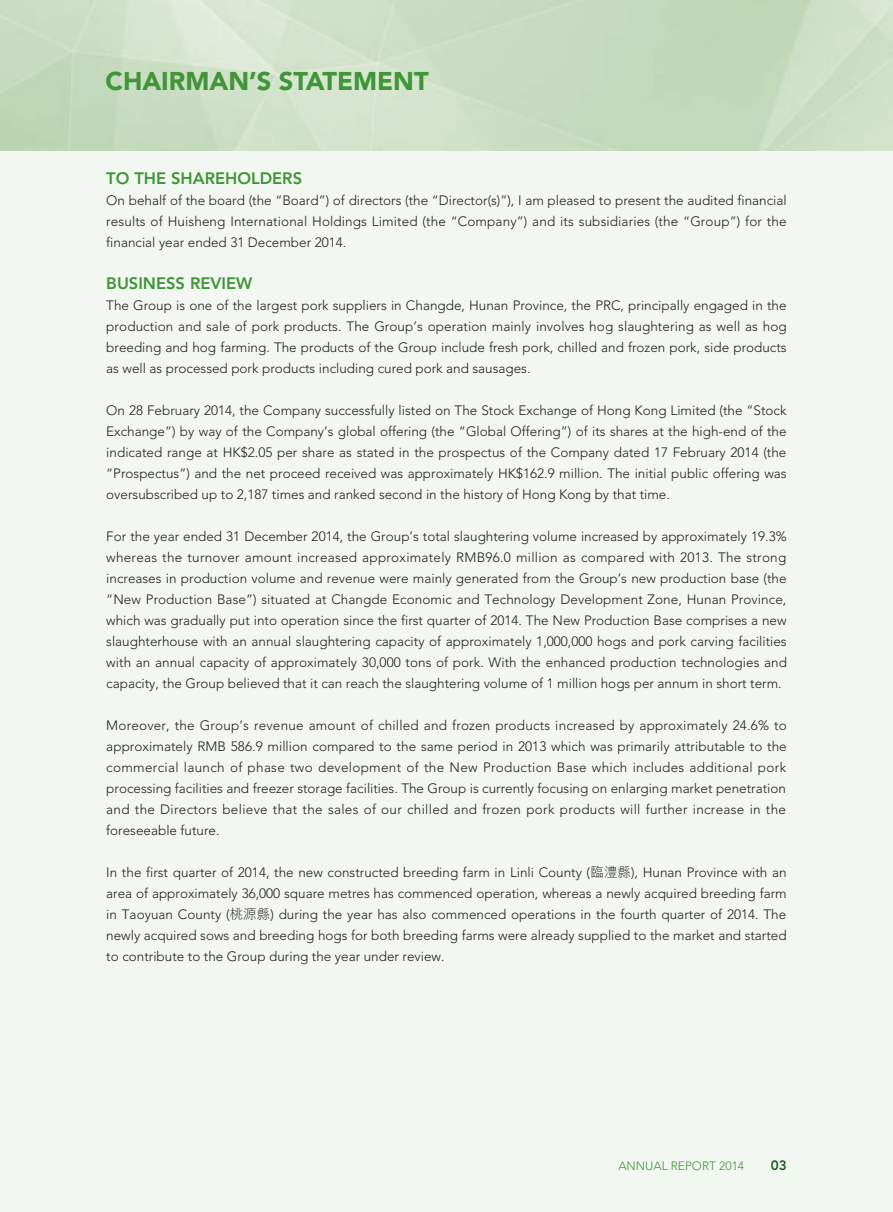
<style>
.page{position:relative;width:893px;height:1212px;background:#fff}
.page>*{position:absolute;margin:0;border:0;box-sizing:border-box;transform-origin:0 0}
.t1{font:900 25.5px "Avenir LT Std";color:#3f9537}
._01_H1{font:800 16.5px "Avenir LT Std";color:#3f9537}
._00_txt{font:300 13.5px/21px "Avenir LT Std";color:#231f20;text-align:justify}
.t2{font:800 13.5px "Avenir LT Std";color:#165d1b}
.t3{font:300 12px "Avenir LT Std";color:#3f9537}
.s1{font-family:"M Hei HK"}
</style>
<div class="page">
<div style="left:0;top:151px;width:893px;height:1061px;background:#f2f7f1"></div>
<p class="t1" style="left:106px;top:66px;width:325px">CHAIRMAN’S STATEMENT</p>
<p class="_01_H1" style="left:106px;top:168px;width:197px">TO THE SHAREHOLDERS</p>
<p class="_00_txt" style="left:106px;top:190px;width:682px">On behalf of the board (the “Board”) of directors (the “Director(s)”), I am pleased to present the audited financial results of Huisheng International Holdings Limited (the “Company”) and its subsidiaries (the “Group”) for the financial year ended 31 December 2014.</p>
<p class="_01_H1" style="left:106px;top:273px;width:148px">BUSINESS REVIEW</p>
<p class="_00_txt" style="left:106px;top:295px;width:682px">The Group is one of the largest pork suppliers in Changde, Hunan Province, the PRC, principally engaged in the production and sale of pork products. The Group’s operation mainly involves hog slaughtering as well as hog breeding and hog farming. The products of the Group include fresh pork, chilled and frozen pork, side products as well as processed pork products including cured pork and sausages.</p>
<p class="_00_txt" style="left:106px;top:400px;width:682px">On 28 February 2014, the Company successfully listed on The Stock Exchange of Hong Kong Limited (the “Stock Exchange”) by way of the Company’s global offering (the “Global Offering”) of its shares at the high-end of the indicated range at HK$2.05 per share as stated in the prospectus of the Company dated 17 February 2014 (the “Prospectus”) and the net proceed received was approximately HK$162.9 million. The initial public offering was oversubscribed up to 2,187 times and ranked second in the history of Hong Kong by that time.</p>
<p class="_00_txt" style="left:106px;top:526px;width:682px">For the year ended 31 December 2014, the Group’s total slaughtering volume increased by approximately 19.3% whereas the turnover amount increased approximately RMB96.0 million as compared with 2013. The strong increases in production volume and revenue were mainly generated from the Group’s new production base (the “New Production Base”) situated at Changde Economic and Technology Development Zone, Hunan Province, which was gradually put into operation since the first quarter of 2014. The New Production Base comprises a new slaughterhouse with an annual slaughtering capacity of approximately 1,000,000 hogs and pork carving facilities with an annual capacity of approximately 30,000 tons of pork. With the enhanced production technologies and capacity, the Group believed that it can reach the slaughtering volume of 1 million hogs per annum in short term.</p>
<p class="_00_txt" style="left:106px;top:715px;width:682px">Moreover, the Group’s revenue amount of chilled and frozen products increased by approximately 24.6% to approximately RMB 586.9 million compared to the same period in 2013 which was primarily attributable to the commercial launch of phase two development of the New Production Base which includes additional pork processing facilities and freezer storage facilities. The Group is currently focusing on enlarging market penetration and the Directors believe that the sales of our chilled and frozen pork products will further increase in the foreseeable future.</p>
<p class="_00_txt" style="left:106px;top:862px;width:682px">In the first quarter of 2014, the new constructed breeding farm in Linli County (<span class="s1">臨澧縣</span>), Hunan Province with an area of approximately 36,000 square metres has commenced operation, whereas a newly acquired breeding farm in Taoyuan County (<span class="s1">桃源縣</span>) during the year has also commenced operations in the fourth quarter of 2014. The newly acquired sows and breeding hogs for both breeding farms were already supplied to the market and started to contribute to the Group during the year under review.</p>
<p class="t3" style="left:618px;top:1159px;width:127px">ANNUAL REPORT 2014</p>
<p class="t2" style="left:771px;top:1157px;width:17px">03</p>
</div>
